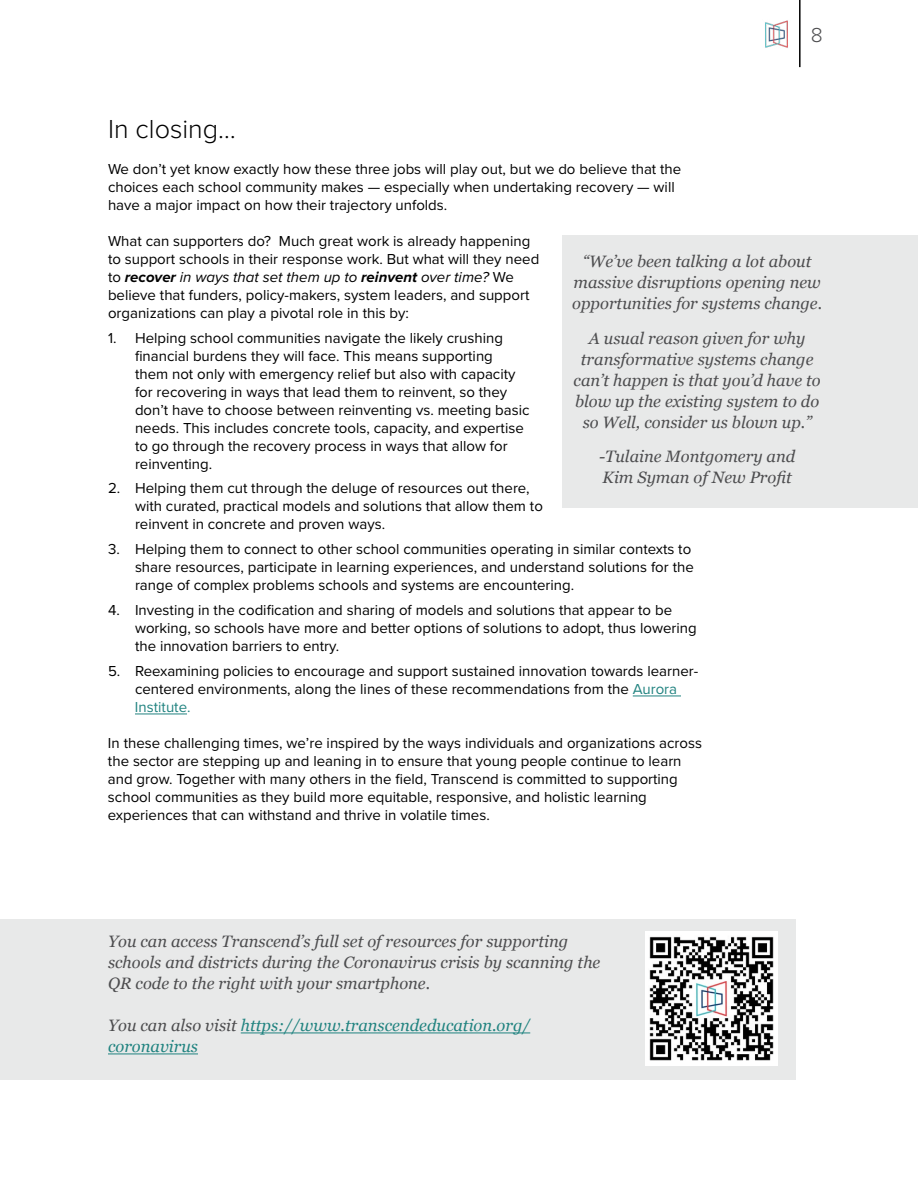
<style>
.page{position:relative;width:918px;height:1188px;background:#fff}
.page>*{position:absolute;margin:0;border:0;box-sizing:border-box;transform-origin:0 0}
.t1{font:300 27px "Proxima Nova";color:#000}
.t2{font:300 21px "Proxima Nova";color:#4d4d4f}
.t3{font:italic 16.5px/21px "Georgia";color:#4d4d4f;text-align:center}
.t4{font:italic 16.5px/21px "Georgia";color:#218380}
.t5{font:15px/18px "Proxima Nova";color:#000}
.s1{font-weight:700;font-style:italic}
.s2{font-style:italic}
.s3{color:#218380}
.s4{color:#4d4d4f}
</style>
<div class="page">
<img style="left:765px;top:20px;width:23px;height:28px">
<hr style="left:799px;top:0;width:2px;height:67px;background:#000">
<div style="left:563px;top:236px;width:355px;height:272px;background:#e8e9e9"></div>
<div style="left:0;top:920px;width:796px;height:160px;background:#e8e9e9"></div>
<hr style="left:633px;top:696px;width:48px;height:1px;background:#218380">
<hr style="left:135px;top:714px;width:52px;height:1px;background:#218380">
<hr style="left:241px;top:1033px;width:289px;height:1px;background:#218380">
<hr style="left:108px;top:1054px;width:90px;height:1px;background:#218380">
<img style="left:646px;top:932px;width:131px;height:133px">
<h2 class="t2" style="left:811px;top:20px;width:13px">8</h2>
<h1 class="t1" style="left:108px;top:109px;width:130px">In closing…</h1>
<p class="t5" style="left:108px;top:159px;width:575px">We don’t yet know exactly how these three jobs will play out, but we do believe that the choices each school community makes — especially when undertaking recovery — will have a major impact on how their trajectory unfolds.</p>
<p class="t5" style="left:108px;top:231px;width:433px">What can supporters do? Much great work is already happening to support schools in their response work. But what will they need to <span class="s1">recover</span> <span class="s2">in ways that set them up to</span> <span class="s1">reinvent</span> <span class="s2">over time?</span> We believe that funders, policy-makers, system leaders, and support organizations can play a pivotal role in this by:</p>
<p class="t5" style="left:135px;top:328px;width:396px;text-indent:-27px">1. Helping school communities navigate the likely crushing financial burdens they will face. This means supporting them not only with emergency relief but also with capacity for recovering in ways that lead them to reinvent, so they don’t have to choose between reinventing vs. meeting basic needs. This includes concrete tools, capacity, and expertise to go through the recovery process in ways that allow for reinventing.</p>
<p class="t5" style="left:135px;top:479px;width:409px;text-indent:-27px">2. Helping them cut through the deluge of resources out there, with curated, practical models and solutions that allow them to reinvent in concrete and proven ways.</p>
<p class="t5" style="left:135px;top:539px;width:560px;text-indent:-27px">3. Helping them to connect to other school communities operating in similar contexts to share resources, participate in learning experiences, and understand solutions for the range of complex problems schools and systems are encountering.</p>
<p class="t5" style="left:135px;top:600px;width:563px;text-indent:-27px">4. Investing in the codification and sharing of models and solutions that appear to be working, so schools have more and better options of solutions to adopt, thus lowering the innovation barriers to entry.</p>
<p class="t5" style="left:135px;top:661px;width:565px;text-indent:-27px">5. Reexamining policies to encourage and support sustained innovation towards learner&shy;centered environments, along the lines of these recommendations from the <span class="s3">Aurora<br>Institute.</span></p>
<p class="t5" style="left:108px;top:733px;width:595px">In these challenging times, we’re inspired by the ways individuals and organizations across the sector are stepping up and leaning in to ensure that young people continue to learn and grow. Together with many others in the field, Transcend is committed to supporting school communities as they build more equitable, responsive, and holistic learning experiences that can withstand and thrive in volatile times.</p>
<p class="t3" style="left:572px;top:250px;width:251px">“We’ve been talking a lot about massive disruptions opening new opportunities for systems change.</p>
<p class="t3" style="left:574px;top:327px;width:249px">A usual reason given for why transformative systems change can’t happen is that you’d have to blow up the existing system to do so Well, consider us blown up.”</p>
<p class="t3" style="left:599px;top:446px;width:198px;text-align:left">-Tulaine Montgomery and<br>Kim Syman of New Profit</p>
<p class="t3" style="left:108px;top:931px;width:494px;text-align:left">You can access Transcend’s full set of resources for supporting schools and districts during the Coronavirus crisis by scanning the<br>QR code to the right with your smartphone.</p>
<p class="t4" style="left:108px;top:1015px;width:424px"><span class="s4">You can also visit</span> https://www.transcendeducation.org/ coronavirus</p>
</div>
